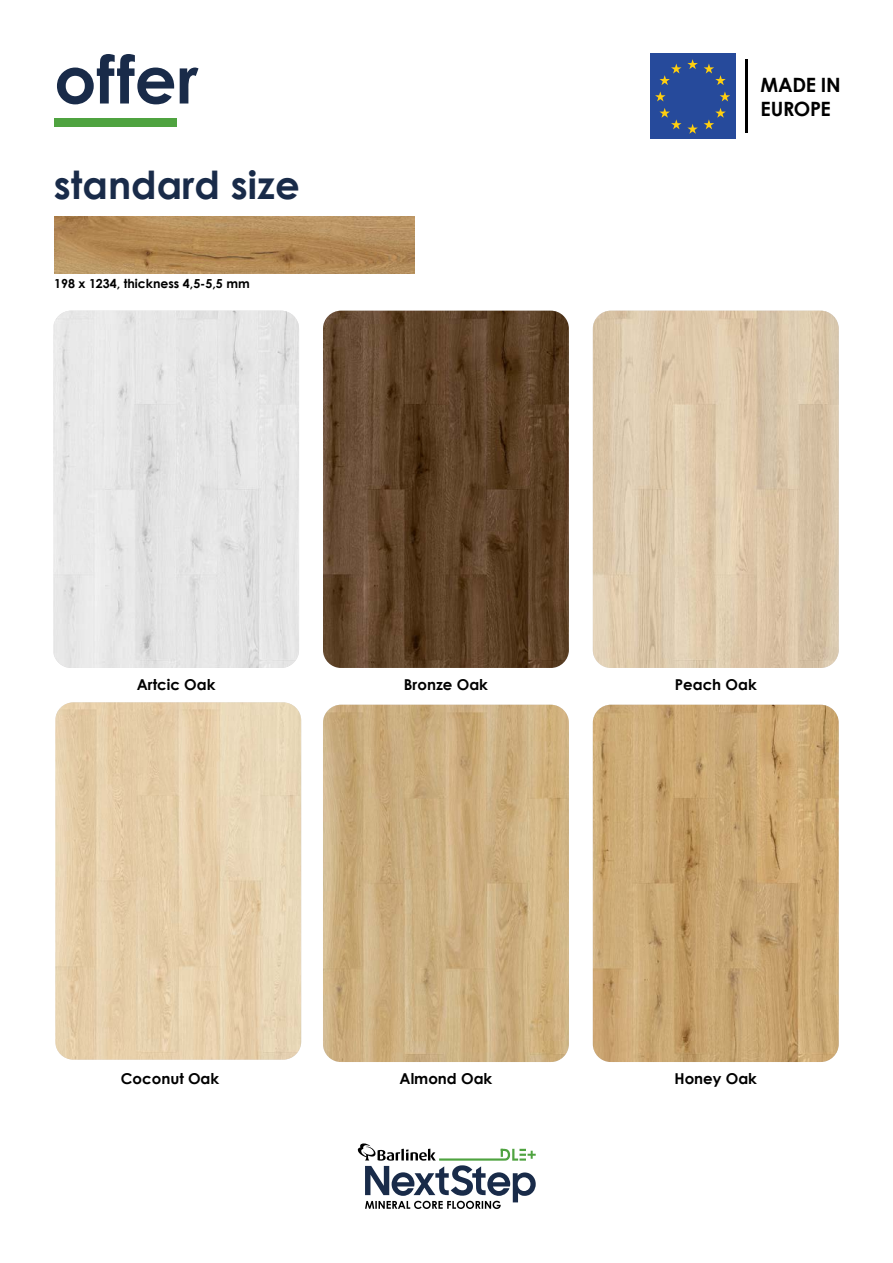
<style>
.page{position:relative;width:893px;height:1263px;background:#fff}
.page>*{position:absolute;margin:0;border:0;box-sizing:border-box;transform-origin:0 0}
.t1{font:700 66px "Century Gothic";letter-spacing:.005em;color:#192b49}
.t2{font:700 38.7px "Century Gothic";color:#192b49}
.t3{font:700 19.65px/23.7px "Century Gothic";letter-spacing:-.015em;color:#000}
.t4{font:700 15px "Century Gothic";color:#000}
.t5{font:700 12.45px "Century Gothic";color:#000}
</style>
<div class="page">
<div style="left:55px;top:119px;width:122px;height:8px;background:#4fa340"></div>
<div style="left:650px;top:54px;width:85px;height:85px;background:#264a9b"></div>
<hr style="left:745px;top:60px;width:2px;height:73px;background:#000">
<svg style="left:687px;top:59px;width:11px;height:10px"></svg>
<svg style="left:659px;top:64px;width:22px;height:21px"></svg>
<svg style="left:655px;top:91px;width:10px;height:10px"></svg>
<svg style="left:659px;top:108px;width:22px;height:21px"></svg>
<svg style="left:687px;top:124px;width:11px;height:10px"></svg>
<svg style="left:704px;top:108px;width:22px;height:21px"></svg>
<svg style="left:720px;top:91px;width:10px;height:10px"></svg>
<svg style="left:704px;top:64px;width:22px;height:21px"></svg>
<img style="left:53px;top:311px;width:246px;height:357px">
<img style="left:55px;top:702px;width:246px;height:358px">
<img style="left:323px;top:311px;width:246px;height:357px">
<img style="left:323px;top:705px;width:246px;height:357px">
<img style="left:593px;top:311px;width:246px;height:357px">
<img style="left:593px;top:705px;width:246px;height:357px">
<svg style="left:358px;top:1143px;width:178px;height:66px"></svg>
<img style="left:54px;top:216px;width:360px;height:58px">
<h1 class="t1" style="left:54px;top:29px;width:146px">offer</h1>
<h2 class="t2" style="left:54px;top:156px;width:247px">standard size</h2>
<p class="t5" style="left:54px;top:274px;width:197px">198 x 1234, thickness 4,5-5,5 mm</p>
<p class="t4" style="left:137px;top:673px;width:80px">Artcic Oak</p>
<p class="t4" style="left:404px;top:673px;width:85px">Bronze Oak</p>
<p class="t4" style="left:121px;top:1067px;width:100px">Coconut Oak</p>
<p class="t4" style="left:400px;top:1067px;width:94px">Almond Oak</p>
<h3 class="t3" style="left:760px;top:72px;width:82px">MADE IN<br>EUROPE</h3>
<p class="t4" style="left:675px;top:673px;width:83px">Peach Oak</p>
<p class="t4" style="left:674px;top:1067px;width:84px">Honey Oak</p>
</div>
